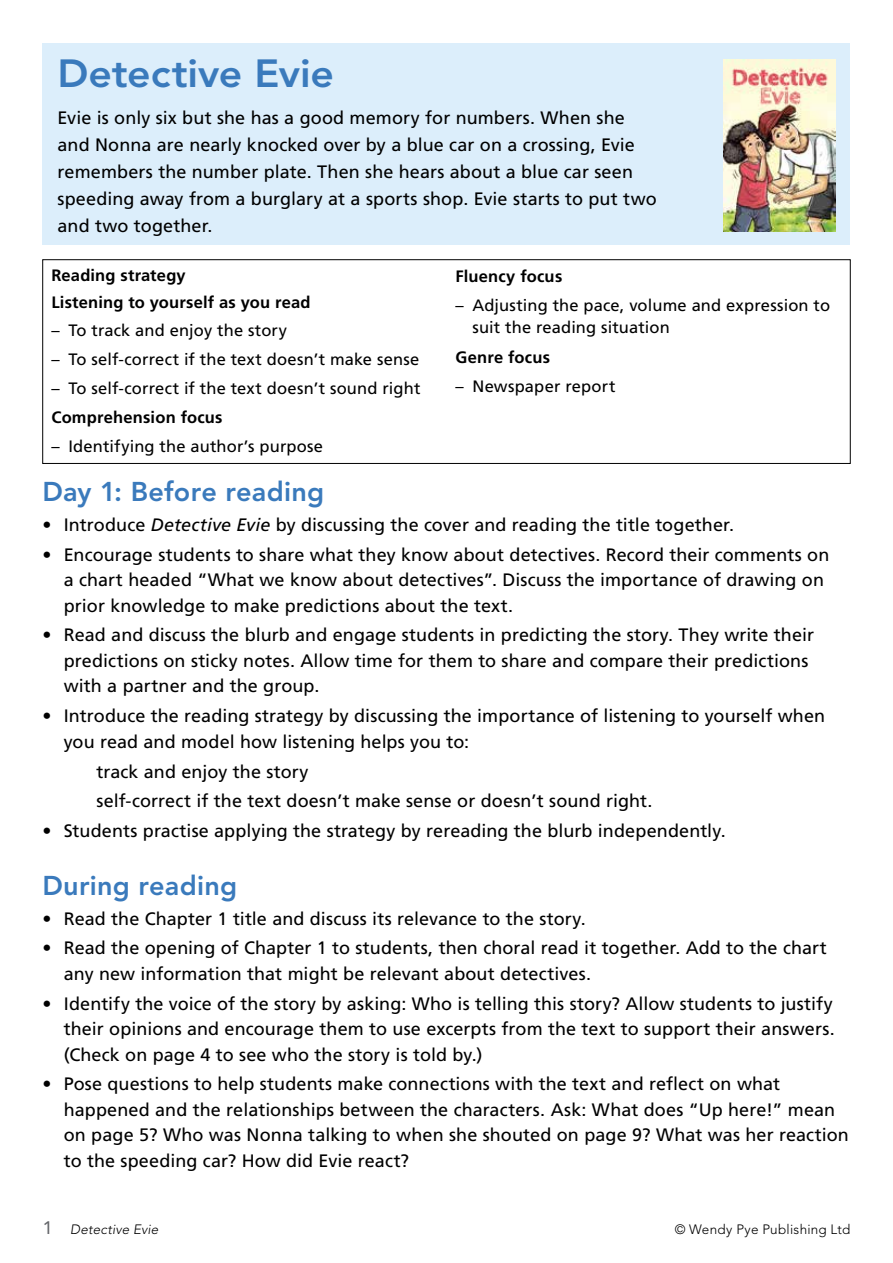
<style>
.page{position:relative;width:893px;height:1263px;background:#fff}
.page>*{position:absolute;margin:0;border:0;box-sizing:border-box;transform-origin:0 0}
.t1{font:800 39px "Avenir LT Std";letter-spacing:-.005em;color:#3a7abc;scale:1.05 1}
.t2{font:800 27px "Avenir LT Std";letter-spacing:.01em;color:#3a7abc}
.t3{font:18px/25.5px "Frutiger LT Std";letter-spacing:.005em;color:#000}
.t4{font:16.5px/22.5px "Frutiger LT Std";letter-spacing:.01em;color:#000}
.t5{font:700 16.5px/26.7px "Frutiger LT Std";letter-spacing:.01em;color:#000}
.t6{font:300 13.5px "Avenir LT Std";letter-spacing:.02em;color:#000}
.t7{font:italic 300 13.5px "Avenir LT Std";letter-spacing:.01em;color:#000}
.s1{font-style:italic}
.s2{font-weight:400;font-style:normal;font-size:18px;color:#636569}
</style>
<div class="page">
<div style="left:43px;top:43px;width:807px;height:201px;background:#dceefb"></div>
<img style="left:723px;top:59px;width:112px;height:173px">
<div style="left:43px;top:259px;width:807px;height:205px;border:1px solid #000"></div>
<h1 class="t1" style="left:58px;top:50px;width:265px">Detective Evie</h1>
<p class="t3" style="left:58px;top:104px;width:601px;line-height:27px">Evie is only six but she has a good memory for numbers. When she and Nonna are nearly knocked over by a blue car on a crossing, Evie remembers the number plate. Then she hears about a blue car seen speeding away from a burglary at a sports shop. Evie starts to put two and two together.</p>
<p class="t5" style="left:51px;top:262px;width:261px">Reading strategy<br>Listening to yourself as you read</p>
<p class="t4" style="left:51px;top:319px;width:237px">– To track and enjoy the story</p>
<p class="t4" style="left:51px;top:348px;width:369px">– To self-correct if the text doesn’t make sense</p>
<p class="t4" style="left:51px;top:377px;width:371px">– To self-correct if the text doesn’t sound right</p>
<p class="t5" style="left:51px;top:404px;width:173px">Comprehension focus</p>
<p class="t4" style="left:51px;top:435px;width:273px">– Identifying the author’s purpose</p>
<p class="t5" style="left:455px;top:263px;width:108px">Fluency focus</p>
<p class="t4" style="left:472px;top:294px;width:359px;text-indent:-17px">– Adjusting the pace, volume and expression to suit the reading situation</p>
<p class="t5" style="left:455px;top:344px;width:96px">Genre focus</p>
<p class="t4" style="left:455px;top:375px;width:161px">– Newspaper report</p>
<h2 class="t2" style="left:43px;top:476px;width:283px">Day 1: Before reading</h2>
<p class="t3" style="left:43px;top:512px;width:693px">• Introduce <span class="s1">Detective Evie</span> by discussing the cover and reading the title together.</p>
<p class="t3" style="left:64px;top:542px;width:767px;text-indent:-21px">• Encourage students to share what they know about detectives. Record their comments on a chart headed “What we know about detectives”. Discuss the importance of drawing on prior knowledge to make predictions about the text.</p>
<p class="t3" style="left:64px;top:622px;width:752px;text-indent:-21px">• Read and discuss the blurb and engage students in predicting the story. They write their predictions on sticky notes. Allow time for them to share and compare their predictions with a partner and the group.</p>
<p class="t3" style="left:64px;top:703px;width:763px;text-indent:-21px">• Introduce the reading strategy by discussing the importance of listening to yourself when you read and model how listening helps you to:</p>
<p class="t3" style="left:97px;top:756px;width:557px;line-height:29.7px">track and enjoy the story<br>self-correct if the text doesn’t make sense or doesn’t sound right.</p>
<p class="t3" style="left:43px;top:818px;width:685px">• Students practise applying the strategy by rereading the blurb independently.</p>
<h2 class="t2" style="left:43px;top:869px;width:196px">During reading</h2>
<p class="t3" style="left:43px;top:906px;width:545px">• Read the Chapter 1 title and discuss its relevance to the story.</p>
<p class="t3" style="left:64px;top:935px;width:764px;text-indent:-21px">• Read the opening of Chapter 1 to students, then choral read it together. Add to the chart any new information that might be relevant about detectives.</p>
<p class="t3" style="left:64px;top:991px;width:773px;text-align:justify;text-indent:-21px">• Identify the voice of the story by asking: Who is telling this story? Allow students to justify their opinions and encourage them to use excerpts from the text to support their answers. (Check on page 4 to see who the story is told by.)</p>
<p class="t3" style="left:64px;top:1071px;width:787px;text-indent:-21px">• Pose questions to help students make connections with the text and reflect on what happened and the relationships between the characters. Ask: What does “Up here!” mean on page 5? Who was Nonna talking to when she shouted on page 9? What was her reaction to the speeding car? How did Evie react?</p>
<p class="t7" style="left:43px;top:1222px;width:117px"><span class="s2">1</span> Detective Evie</p>
<p class="t6" style="left:675px;top:1221px;width:177px">© Wendy Pye Publishing Ltd</p>
</div>
